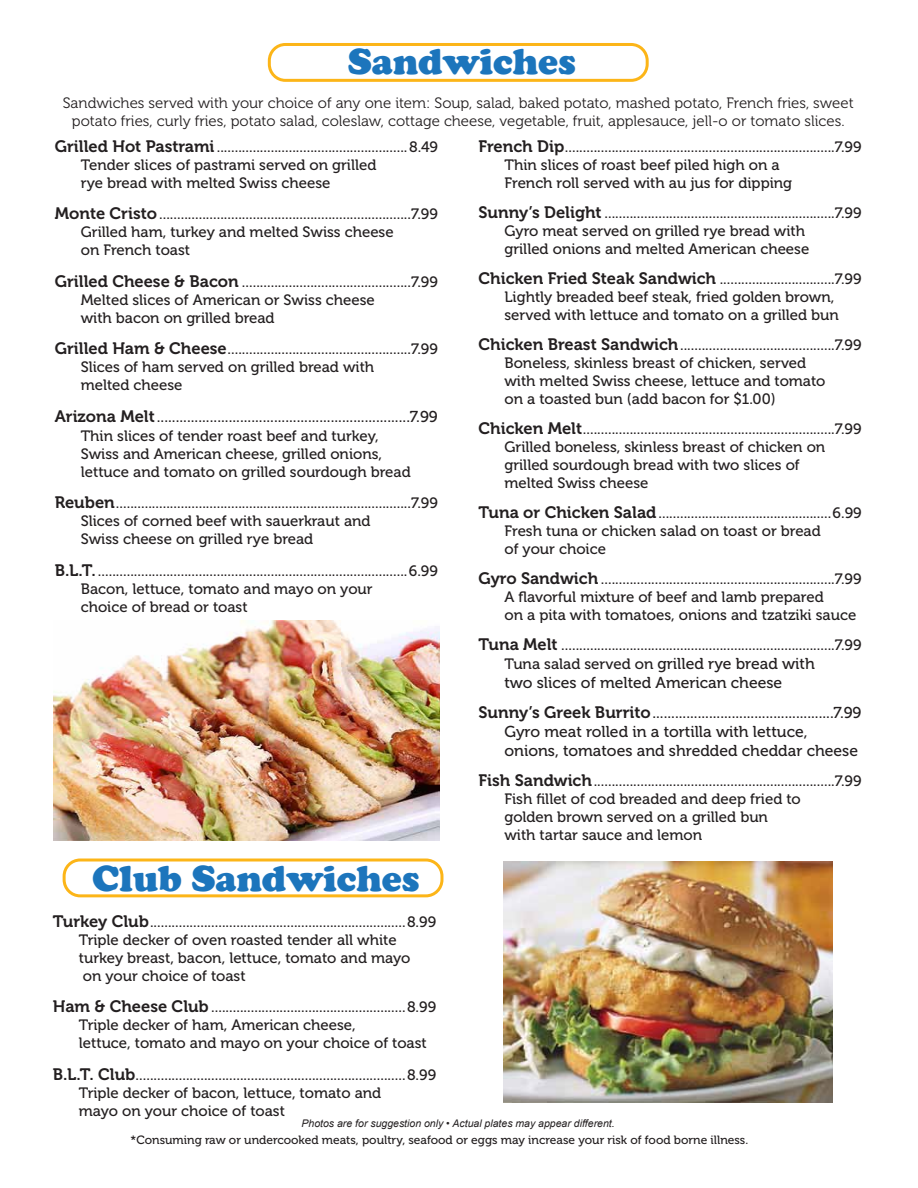
<style>
.page{position:relative;width:918px;height:1188px;background:#fff}
.page>*{position:absolute;margin:0;border:0;box-sizing:border-box;transform-origin:0 0}
.t1{font:900 37.5px "Cooper";color:#1c75bc}
.t2{font:15.75px/18.9px "Museo 500";color:#231f20}
.t3{font:15px/18px "Museo 500";color:#231f20}
.t4{font:15px/18px "Museo 300";color:#231f20;text-align:center}
.t5{font:12px "Museo 500";color:#231f20}
.t6{font:italic 10.5px "Arial";color:#231f20}
.s1{font-family:"Museo 700";font-size:16.5px}
.s2{font-size:15px}
</style>
<div class="page">
<img style="left:54px;top:620px;width:386px;height:220px">
<div style="left:268px;top:43px;width:381px;height:39px;border:3px solid #fcb518;border-radius:16px"></div>
<div style="left:63px;top:859px;width:380px;height:38px;border:3px solid #fcb518;border-radius:16px"></div>
<img style="left:504px;top:862px;width:329px;height:241px">
<h1 class="t1" style="left:348px;top:40px;width:230px">Sandwiches</h1>
<p class="t4" style="left:63px;top:94px;width:792px">Sandwiches served with your choice of any one item: Soup, salad, baked potato, mashed potato, French fries, sweet potato fries, curly fries, potato salad, coleslaw, cottage cheese, vegetable, fruit, applesauce, jell-o or tomato slices.</p>
<p class="t3" style="left:504px;top:138px;width:359px;text-indent:-26px"><span class="s1">French Dip</span>...........................................................................7.99<br>Thin slices of roast beef piled high on a<br>French roll served with au jus for dipping</p>
<p class="t3" style="left:504px;top:204px;width:359px;text-indent:-26px"><span class="s1">Sunny’s Delight</span> ................................................................7.99<br>Gyro meat served on grilled rye bread with<br>grilled onions and melted American cheese</p>
<p class="t3" style="left:478px;top:270px;width:385px;text-align:center"><span class="s1">Chicken Fried Steak Sandwich</span> ................................7.99<br>Lightly breaded beef steak, fried golden brown,<br>served with lettuce and tomato on a grilled bun</p>
<p class="t3" style="left:504px;top:336px;width:359px;text-indent:-26px"><span class="s1">Chicken Breast Sandwich</span>...........................................7.99<br>Boneless, skinless breast of chicken, served<br>with melted Swiss cheese, lettuce and tomato<br>on a toasted bun (add bacon for $1.00)</p>
<p class="t3" style="left:504px;top:420px;width:359px;text-indent:-26px"><span class="s1">Chicken Melt</span>......................................................................7.99<br>Grilled boneless, skinless breast of chicken on grilled sourdough bread with two slices of<br>melted Swiss cheese</p>
<p class="t3" style="left:504px;top:504px;width:359px;text-indent:-26px"><span class="s1">Tuna or Chicken Salad</span>................................................6.99<br>Fresh tuna or chicken salad on toast or bread<br>of your choice</p>
<p class="t3" style="left:504px;top:570px;width:359px;text-indent:-26px"><span class="s1">Gyro Sandwich</span> .................................................................7.99<br>A flavorful mixture of beef and lamb prepared<br>on a pita with tomatoes, onions and tzatziki sauce</p>
<p class="t3" style="left:478px;top:636px;width:385px"><span class="s1">Tuna Melt</span> ............................................................................7.99</p>
<p class="t2" style="left:504px;top:655px;width:312px"><span class="s2">Tuna salad served on</span> grilled rye bread with two slices of melted American cheese</p>
<p class="t2" style="left:504px;top:704px;width:359px;text-indent:-26px"><span class="s1">Sunny’s Greek Burrito</span>................................................7.99<br>Gyro meat rolled in a tortilla with lettuce, onions, tomatoes and shredded cheddar cheese</p>
<p class="t3" style="left:504px;top:772px;width:359px;text-indent:-26px"><span class="s1">Fish Sandwich</span>...................................................................7.99<br>Fish fillet of cod breaded and deep fried to<br>golden brown served on a grilled bun<br>with tartar sauce and lemon</p>
<p class="t3" style="left:81px;top:138px;width:359px;text-indent:-26px"><span class="s1">Grilled Hot Pastrami</span>.....................................................8.49<br>Tender slices of pastrami served on grilled<br>rye bread with melted Swiss cheese</p>
<p class="t3" style="left:81px;top:205px;width:359px;text-indent:-26px"><span class="s1">Monte Cristo</span>......................................................................7.99<br>Grilled ham, turkey and melted Swiss cheese<br>on French toast</p>
<p class="t3" style="left:81px;top:273px;width:359px;text-indent:-26px"><span class="s1">Grilled Cheese &amp; Bacon</span> ...............................................7.99<br>Melted slices of American or Swiss cheese<br>with bacon on grilled bread</p>
<p class="t3" style="left:81px;top:341px;width:359px;text-indent:-26px"><span class="s1">Grilled Ham &amp; Cheese</span>...................................................7.99<br>Slices of ham served on grilled bread with<br>melted cheese</p>
<p class="t2" style="left:55px;top:407px;width:385px"><span class="s1">Arizona Melt</span>...................................................................7.99</p>
<p class="t3" style="left:81px;top:427px;width:331px">Thin slices of tender roast beef and turkey,<br>Swiss and American cheese, grilled onions, lettuce and tomato on grilled sourdough bread</p>
<p class="t3" style="left:81px;top:495px;width:359px;text-indent:-26px"><span class="s1">Reuben</span>..................................................................................7.99<br>Slices of corned beef with sauerkraut and<br>Swiss cheese on grilled rye bread</p>
<p class="t3" style="left:81px;top:562px;width:359px;text-indent:-26px"><span class="s1">B.L.T.</span> ......................................................................................6.99<br>Bacon, lettuce, tomato and mayo on your<br>choice of bread or toast</p>
<h1 class="t1" style="left:92px;top:856px;width:329px">Club Sandwiches</h1>
<p class="t3" style="left:79px;top:913px;width:359px;text-indent:-26px"><span class="s1">Turkey Club</span>.......................................................................8.99<br>Triple decker of oven roasted tender all white turkey breast, bacon, lettuce, tomato and mayo<br>on your choice of toast</p>
<p class="t3" style="left:79px;top:998px;width:359px;text-indent:-26px"><span class="s1">Ham &amp; Cheese Club</span> ......................................................8.99<br>Triple decker of ham, American cheese,<br>lettuce, tomato and mayo on your choice of toast</p>
<p class="t3" style="left:79px;top:1066px;width:359px;text-indent:-26px"><span class="s1">B.L.T. Club</span>...........................................................................8.99<br>Triple decker of bacon, lettuce, tomato and<br>mayo on your choice of toast</p>
<p class="t6" style="left:302px;top:1117px;width:315px">Photos are for suggestion only • Actual plates may appear different.</p>
<p class="t5" style="left:131px;top:1133px;width:619px">*Consuming raw or undercooked meats, poultry, seafood or eggs may increase your risk of food borne illness.</p>
</div>
